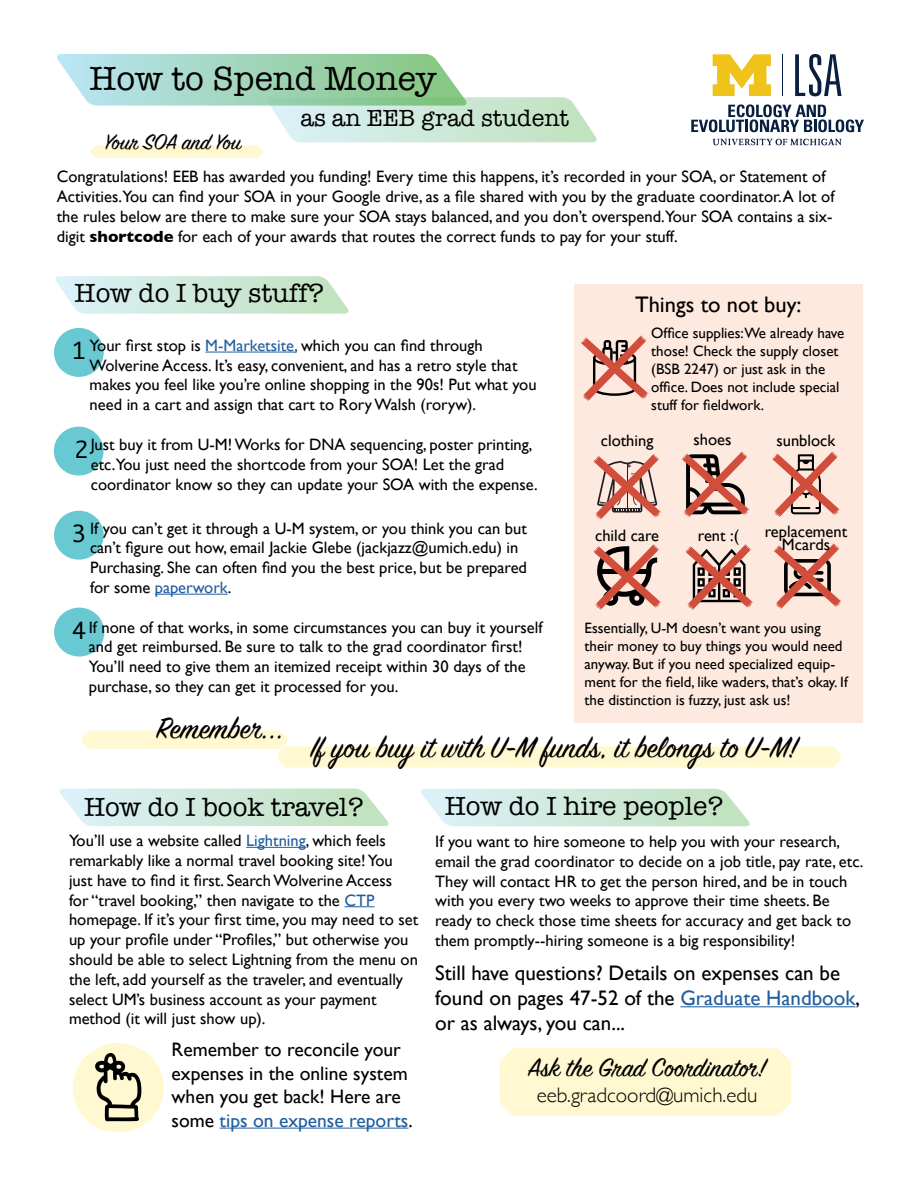
<style>
.page{position:relative;width:918px;height:1188px;background:#fff}
.page>*{position:absolute;margin:0;border:0;box-sizing:border-box;transform-origin:0 0}
.t1{font:34.5px "American Typewriter";color:#000}
.t2{font:33px "Sign Painter House Script";color:#000}
.t3{font:28.5px "Sign Painter House Script";color:#000}
.t4{font:27px "American Typewriter";color:#000}
.t5{font:24px "American Typewriter";color:#000}
.t6{font:24px "Sign Painter House Script";letter-spacing:-.02em;color:#000}
.t7{font:22.5px "Gill Sans";color:#000}
.t8{font:22.5px "Monaco";color:#000}
.t9{font:21px/25.2px "Gill Sans";color:#000}
.t10{font:300 21px "Gill Sans";color:#000}
.t11{font:19.5px/23.4px "Gill Sans";color:#000}
.t12{font:16.5px/19.8px "Gill Sans";color:#000}
.t13{font:15px/18px "Gill Sans";color:#000}
.s1{font-weight:700}
.s2{color:#215e9e}
.s3{font-family:"Monaco";font-size:22.5px}
</style>
<div class="page">
<div style="left:500px;top:1048px;width:291px;height:68px;background:#fff8d0"></div>
<div style="left:574px;top:284px;width:288px;height:438px;background:#fee9df"></div>
<svg style="left:59px;top:789px;width:330px;height:37px;background:#d1eadd"></svg>
<svg style="left:57px;top:54px;width:540px;height:104px"></svg>
<div style="left:73px;top:1043px;width:91px;height:89px;background:#fff8d0;border-radius:50%"></div>
<svg style="left:82px;top:731px;width:758px;height:37px"></svg>
<div style="left:54px;top:328px;width:50px;height:49px;background:#68c9d2;border-radius:50%"></div>
<hr style="left:205px;top:352px;width:91px;height:1px;background:#215e9e">
<div style="left:54px;top:427px;width:50px;height:49px;background:#68c9d2;border-radius:50%"></div>
<div style="left:54px;top:511px;width:50px;height:49px;background:#68c9d2;border-radius:50%"></div>
<hr style="left:155px;top:594px;width:73px;height:1px;background:#215e9e">
<div style="left:54px;top:608px;width:50px;height:49px;background:#68c9d2;border-radius:50%"></div>
<svg style="left:593px;top:453px;width:68px;height:67px"></svg>
<svg style="left:681px;top:451px;width:69px;height:67px"></svg>
<svg style="left:772px;top:451px;width:68px;height:67px"></svg>
<svg style="left:773px;top:543px;width:69px;height:66px"></svg>
<hr style="left:246px;top:847px;width:60px;height:1px;background:#215e9e">
<hr style="left:344px;top:906px;width:31px;height:1px;background:#215e9e">
<hr style="left:220px;top:1128px;width:189px;height:1px;background:#215e9e">
<svg style="left:95px;top:1053px;width:46px;height:68px"></svg>
<svg style="left:55px;top:276px;width:294px;height:38px;background:#d2ebdd"></svg>
<svg style="left:421px;top:789px;width:329px;height:37px;background:#d1eadd"></svg>
<hr style="left:680px;top:1006px;width:175px;height:1px;background:#215e9e">
<svg style="left:593px;top:544px;width:68px;height:66px"></svg>
<svg style="left:685px;top:544px;width:68px;height:66px"></svg>
<svg style="left:580px;top:335px;width:69px;height:67px"></svg>
<svg style="left:691px;top:104px;width:173px;height:28px"></svg>
<svg style="left:713px;top:139px;width:129px;height:6px"></svg>
<svg style="left:713px;top:54px;width:58px;height:42px"></svg>
<hr style="left:783px;top:54px;width:1px;height:42px;background:#081f40">
<svg style="left:795px;top:54px;width:47px;height:42px"></svg>
<h1 class="t1" style="left:90px;top:52px;width:349px">How to Spend Money</h1>
<h3 class="t6" style="left:105px;top:127px;width:139px">Your SOA and You</h3>
<p class="t12" style="left:57px;top:167px;width:779px">Congratulations! EEB has awarded you funding! Every time this happens, it’s recorded in your SOA, or Statement of Activities.You can find your SOA in your Google drive, as a file shared with you by the graduate coordinator. A lot of the rules below are there to make sure your SOA stays balanced, and you don’t overspend.Your SOA contains a six&shy;digit <span class="s1">shortcode</span> for each of your awards that routes the correct funds to pay for your stuff.</p>
<h3 class="t5" style="left:301px;top:99px;width:270px">as an EEB grad student</h3>
<h3 class="t4" style="left:75px;top:273px;width:251px">How do I buy stuff?</h3>
<p class="t12" style="left:90px;top:335px;width:449px">Your first stop is <span class="s2">M-Marketsite,</span> which you can find through Wolverine Access. It’s easy, convenient, and has a retro style that makes you feel like you’re online shopping in the 90s! Put what you need in a cart and assign that cart to Rory Walsh (roryw).</p>
<h3 class="t8" style="left:72px;top:332px;width:15px">1</h3>
<p class="t12" style="left:91px;top:434px;width:448px">Just buy it from U-M! Works for DNA sequencing, poster printing, etc.You just need the shortcode from your SOA! Let the grad coordinator know so they can update your SOA with the expense.</p>
<h3 class="t8" style="left:75px;top:430px;width:15px">2</h3>
<p class="t12" style="left:90px;top:518px;width:439px;text-indent:-18px"><span class="s3">3</span> If you can’t get it through a U-M system, or you think you can but can’t figure out how, email Jackie Glebe (jackjazz@umich.edu) in Purchasing. She can often find you the best price, but be prepared for some <span class="s2">paperwork</span>.</p>
<h3 class="t7" style="left:635px;top:291px;width:168px">Things to not buy:</h3>
<p class="t13" style="left:651px;top:324px;width:195px">Office supplies:We already have those! Check the supply closet (BSB 2247) or just ask in the office. Does not include special stuff for fieldwork.</p>
<p class="t12" style="left:601px;top:430px;width:54px">clothing</p>
<p class="t12" style="left:693px;top:429px;width:39px">shoes</p>
<p class="t12" style="left:776px;top:430px;width:60px">sunblock</p>
<p class="t12" style="left:595px;top:525px;width:66px">child care</p>
<p class="t12" style="left:698px;top:525px;width:43px">rent :(</p>
<p class="t12" style="left:765px;top:524px;width:84px;line-height:13.5px;text-align:center">replacement<br>Mcards</p>
<p class="t12" style="left:89px;top:617px;width:455px;text-indent:-16px"><span class="s3">4</span> If none of that works, in some circumstances you can buy it yourself and get reimbursed. Be sure to talk to the grad coordinator first!<br>You’ll need to give them an itemized receipt within 30 days of the purchase, so they can get it processed for you.</p>
<h2 class="t2" style="left:156px;top:708px;width:129px">Remember...</h2>
<h2 class="t2" style="left:311px;top:727px;width:489px">If you buy it with U-M funds, it belongs to U-M!</h2>
<p class="t13" style="left:585px;top:619px;width:265px">Essentially, U-M doesn’t want you using their money to buy things you would need anyway. But if you need specialized equip&shy;ment for the field, like waders, that’s okay. If the distinction is fuzzy, just ask us!</p>
<h3 class="t4" style="left:84px;top:786px;width:281px">How do I book travel?</h3>
<p class="t12" style="left:69px;top:830px;width:351px">You’ll use a website called <span class="s2">Lightning</span>, which feels remarkably like a normal travel booking site! You just have to find it first. Search Wolverine Access<br>for “travel booking,” then navigate to the <span class="s2">CTP </span>homepage. If it’s your first time, you may need to set up your profile under “Profiles,” but otherwise you should be able to select Lightning from the menu on the left, add yourself as the traveler, and eventually select UM’s business account as your payment method (it will just show up).</p>
<p class="t11" style="left:172px;top:1038px;width:243px">Remember to reconcile your expenses in the online system when you get back! Here are some <span class="s2">tips on expense reports</span>.</p>
<h3 class="t4" style="left:445px;top:785px;width:280px">How do I hire people?</h3>
<p class="t12" style="left:435px;top:831px;width:430px">If you want to hire someone to help you with your research, email the grad coordinator to decide on a job title, pay rate, etc.<br>They will contact HR to get the person hired, and be in touch with you every two weeks to approve their time sheets. Be ready to check those time sheets for accuracy and get back to them promptly--hiring someone is a big responsibility!</p>
<p class="t9" style="left:435px;top:960px;width:426px">Still have questions? Details on expenses can be found on pages 47-52 of the <span class="s2">Graduate Handbook</span>, or as always, you can...</p>
<h3 class="t3" style="left:528px;top:1050px;width:240px">Ask the Grad Coordinator!</h3>
<p class="t10" style="left:537px;top:1078px;width:222px">eeb.gradcoord@umich.edu</p>
</div>
